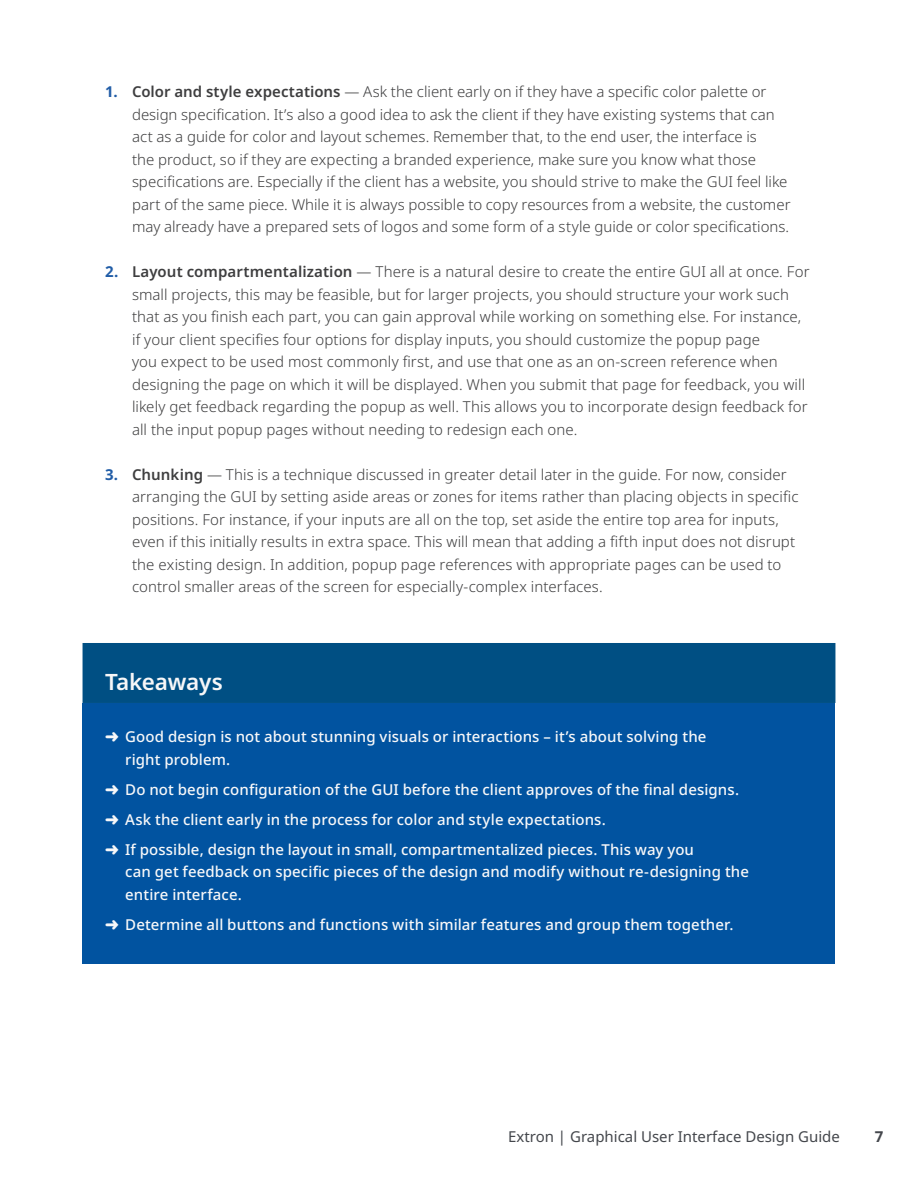
<style>
.page{position:relative;width:918px;height:1188px;background:#fff}
.page>*{position:absolute;margin:0;border:0;box-sizing:border-box;transform-origin:0 0}
.Takeaway_-_Title{font:600 22.5px "Noto Sans";letter-spacing:-.01em;color:#f7f7f8}
.t1{font:300 15px/22.5px "Noto Sans";letter-spacing:.005em;color:#3e3e3f}
.t2{font:500 15px/22.5px "Noto Sans";letter-spacing:.005em;color:#f8f8f9}
.t3{font:15px "Noto Sans";color:#44474c}
.t4{font:700 15px "Noto Sans";color:#44474c}
.s1{font-weight:700;color:#215da7}
.s2{font-weight:600}
</style>
<div class="page">
<div style="left:83px;top:643px;width:752px;height:60px;background:#004f83"></div>
<div style="left:83px;top:704px;width:752px;height:95px;background:#0153a0"></div>
<div style="left:83px;top:786px;width:752px;height:73px;background:#0153a0"></div>
<div style="left:83px;top:816px;width:752px;height:118px;background:#0153a0"></div>
<div style="left:83px;top:891px;width:752px;height:73px;background:#0153a0"></div>
<p class="t1" style="left:132px;top:81px;width:660px;text-indent:-27px"><span class="s1">1.</span> <span class="s2">Color and style expectations</span> — Ask the client early on if they have a specific color palette or design specification. It’s also a good idea to ask the client if they have existing systems that can act as a guide for color and layout schemes. Remember that, to the end user, the interface is<br>the product, so if they are expecting a branded experience, make sure you know what those specifications are. Especially if the client has a website, you should strive to make the GUI feel like part of the same piece. While it is always possible to copy resources from a website, the customer may already have a prepared sets of logos and some form of a style guide or color specifications.</p>
<p class="t1" style="left:132px;top:261px;width:679px;text-indent:-27px"><span class="s1">2.</span> <span class="s2">Layout compartmentalization</span> — There is a natural desire to create the entire GUI all at once. For small projects, this may be feasible, but for larger projects, you should structure your work such that as you finish each part, you can gain approval while working on something else. For instance, if your client specifies four options for display inputs, you should customize the popup page<br>you expect to be used most commonly first, and use that one as an on-screen reference when designing the page on which it will be displayed. When you submit that page for feedback, you will likely get feedback regarding the popup as well. This allows you to incorporate design feedback for all the input popup pages without needing to redesign each one.</p>
<p class="t1" style="left:132px;top:463px;width:668px;text-indent:-27px"><span class="s1">3.</span> <span class="s2">Chunking</span> — This is a technique discussed in greater detail later in the guide. For now, consider arranging the GUI by setting aside areas or zones for items rather than placing objects in specific positions. For instance, if your inputs are all on the top, set aside the entire top area for inputs, even if this initially results in extra space. This will mean that adding a fifth input does not disrupt the existing design. In addition, popup page references with appropriate pages can be used to control smaller areas of the screen for especially-complex interfaces.</p>
<p class="Takeaway_-_Title" style="left:105px;top:666px;width:119px">Takeaways</p>
<p class="t2" style="left:125px;top:726px;width:583px;text-indent:-20px">➜ Good design is not about stunning visuals or interactions – it’s about solving the right problem.</p>
<p class="t2" style="left:105px;top:778px;width:636px">➜ Do not begin configuration of the GUI before the client approves of the final designs.</p>
<p class="t2" style="left:105px;top:808px;width:502px">➜ Ask the client early in the process for color and style expectations.</p>
<p class="t2" style="left:125px;top:838px;width:625px;text-indent:-20px">➜ If possible, design the layout in small, compartmentalized pieces. This way you<br>can get feedback on specific pieces of the design and modify without re-designing the entire interface.</p>
<p class="t2" style="left:105px;top:913px;width:630px">➜ Determine all buttons and functions with similar features and group them together.</p>
<p class="t3" style="left:508px;top:1126px;width:333px">Extron | Graphical User Interface Design Guide</p>
<p class="t4" style="left:875px;top:1126px;width:10px">7</p>
</div>
